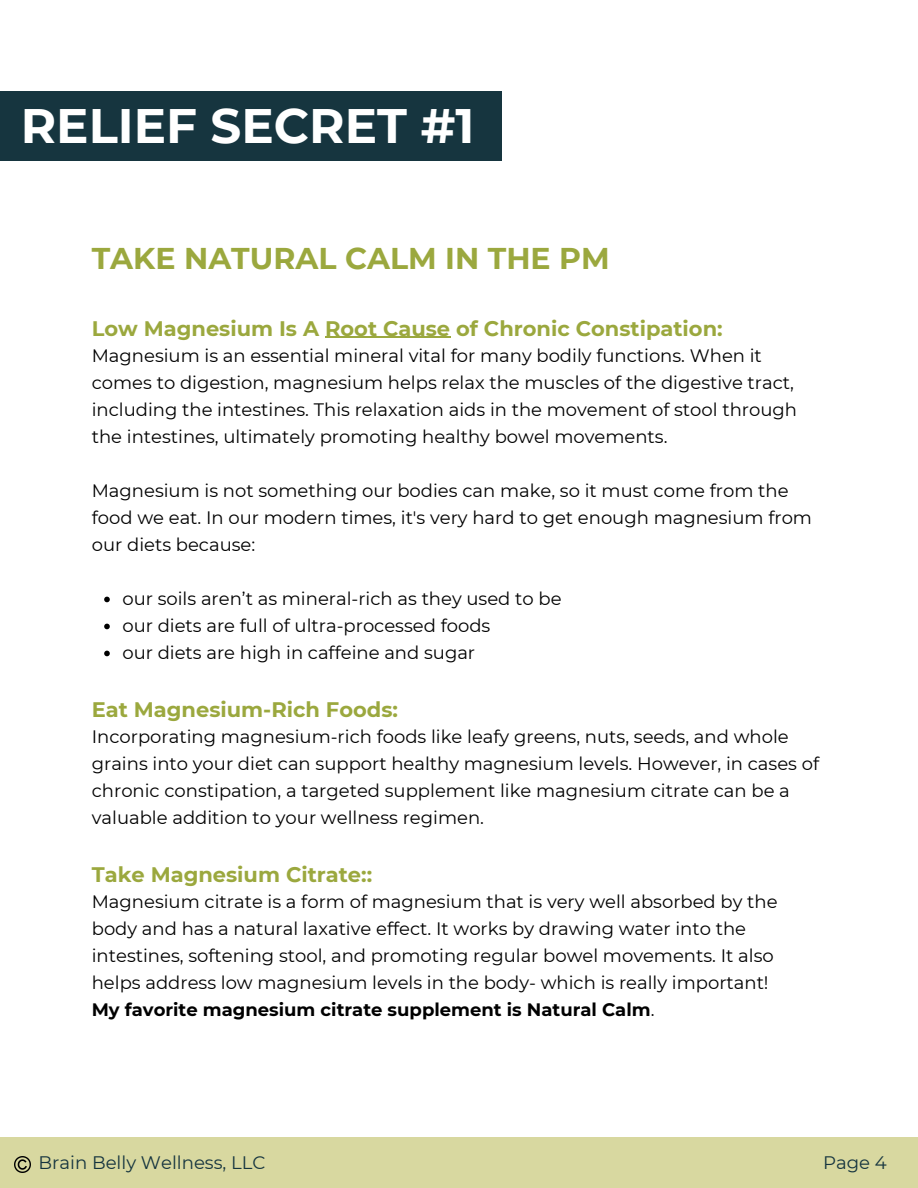
<style>
.page{position:relative;width:918px;height:1188px;background:#fff}
.page>*{position:absolute;margin:0;border:0;box-sizing:border-box;transform-origin:0 0}
.t1{font:700 48.3px "Montserrat";color:#fff}
.t2{font:700 30px "Montserrat";color:#9ba83e}
.t3{font:700 21px "Montserrat";color:#9ba83e}
.t4{font:18.15px "Montserrat";color:#16353f}
.t5{font:18px/27px "Montserrat";color:#000}
.t6{font:700 18px "Montserrat";color:#000}
.s1{font-weight:400}
</style>
<div class="page">
<div style="left:0;top:1137px;width:918px;height:51px;background:#d8d8a0"></div>
<div style="left:0;top:92px;width:501px;height:69px;background:#16353f"></div>
<svg style="left:104px;top:597px;width:6px;height:5px"></svg>
<svg style="left:104px;top:624px;width:6px;height:5px"></svg>
<svg style="left:104px;top:651px;width:6px;height:5px"></svg>
<hr style="left:325px;top:337px;width:125px;height:1px;background:#9ba83e">
<img style="left:15px;top:1157px;width:15px;height:16px">
<p class="t1" style="left:21px;top:96px;width:455px">RELIEF SECRET #1</p>
<p class="t2" style="left:92px;top:240px;width:519px">TAKE NATURAL CALM IN THE PM</p>
<p class="t3" style="left:92px;top:315px;width:632px">Low Magnesium Is A Root Cause of Chronic Constipation:</p>
<p class="t5" style="left:92px;top:342px;width:707px">Magnesium is an essential mineral vital for many bodily functions. When it comes to digestion, magnesium helps relax the muscles of the digestive tract, including the intestines. This relaxation aids in the movement of stool through the intestines, ultimately promoting healthy bowel movements.</p>
<p class="t5" style="left:92px;top:477px;width:722px">Magnesium is not something our bodies can make, so it must come from the food we eat. In our modern times, it's very hard to get enough magnesium from our diets because:</p>
<p class="t5" style="left:122px;top:585px;width:441px">our soils aren’t as mineral-rich as they used to be</p>
<p class="t5" style="left:122px;top:612px;width:369px">our diets are full of ultra-processed foods</p>
<p class="t5" style="left:122px;top:639px;width:354px">our diets are high in caffeine and sugar</p>
<p class="t3" style="left:92px;top:697px;width:308px">Eat Magnesium-Rich Foods:</p>
<p class="t5" style="left:92px;top:723px;width:729px">Incorporating magnesium-rich foods like leafy greens, nuts, seeds, and whole grains into your diet can support healthy magnesium levels. However, in cases of chronic constipation, a targeted supplement like magnesium citrate can be a valuable addition to your wellness regimen.</p>
<p class="t3" style="left:92px;top:862px;width:282px">Take Magnesium Citrate::</p>
<p class="t5" style="left:92px;top:888px;width:687px">Magnesium citrate is a form of magnesium that is very well absorbed by the body and has a natural laxative effect. It works by drawing water into the intestines, softening stool, and promoting regular bowel movements. It also helps address low magnesium levels in the body- which is really important!</p>
<p class="t6" style="left:92px;top:999px;width:564px">My favorite magnesium citrate supplement is Natural Calm<span class="s1">.</span></p>
<p class="t4" style="left:39px;top:1152px;width:228px">Brain Belly Wellness, LLC</p>
<p class="t4" style="left:823px;top:1152px;width:65px">Page 4</p>
</div>
